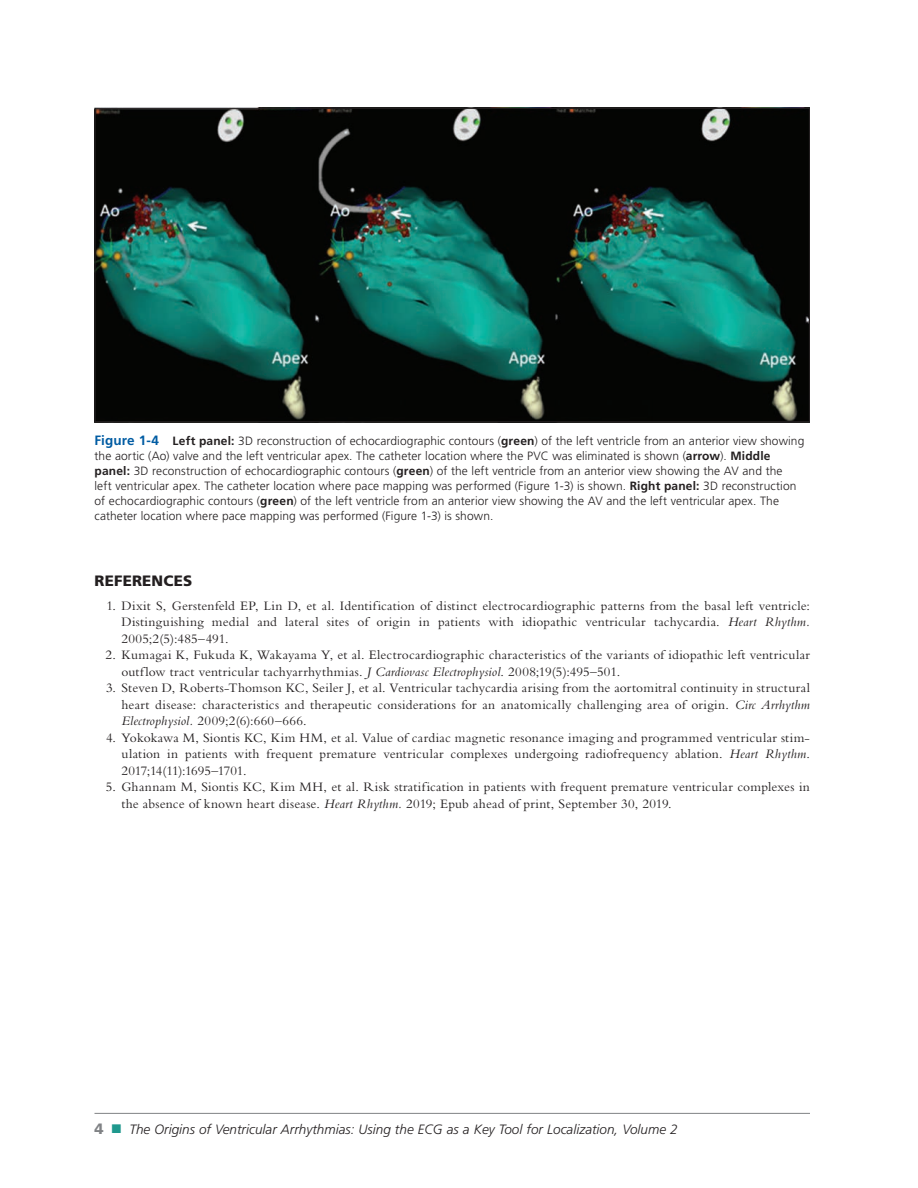
<style>
.page{position:relative;width:918px;height:1188px;background:#fff}
.page>*{position:absolute;margin:0;border:0;box-sizing:border-box;transform-origin:0 0}
.t1{font:900 15px "Frutiger LT Std";letter-spacing:.015em;color:#231f20}
.t2{font:900 15px "Frutiger LT Std";color:#808285}
.t3{font:13.5px/16.5px "Bembo Std";letter-spacing:.015em;color:#231f20;text-align:justify}
.t4{font:italic 300 13.5px "Frutiger LT Std";color:#231f20}
.t5{font:300 12px/15px "Frutiger LT Std";letter-spacing:.005em;color:#231f20}
.s1{font-weight:700;font-size:13.5px;color:#015ca3}
.s2{font-weight:700}
.s3{font-style:italic}
</style>
<div class="page">
<hr style="left:94px;top:1113px;width:716px;height:1px;background:#808285">
<img style="left:96px;top:110px;width:712px;height:310px">
<p class="t5" style="left:94px;top:434px;width:711px"><span class="s1">Figure 1-4</span> <span class="s2">Left panel:</span> 3D reconstruction of echocardiographic contours (<span class="s2">green</span>) of the left ventricle from an anterior view showing the aortic (Ao) valve and the left ventricular apex. The catheter location where the PVC was eliminated is shown (<span class="s2">arrow</span>). <span class="s2">Middle panel:</span> 3D reconstruction of echocardiographic contours (<span class="s2">green</span>) of the left ventricle from an anterior view showing the AV and the<br>left ventricular apex. The catheter location where pace mapping was performed (Figure 1-3) is shown. <span class="s2">Right panel:</span> 3D reconstruction of echocardiographic contours (<span class="s2">green</span>) of the left ventricle from an anterior view showing the AV and the left ventricular apex. The catheter location where pace mapping was performed (Figure 1-3) is shown.</p>
<p class="t1" style="left:94px;top:572px;width:99px">REFERENCES</p>
<p class="t3" style="left:122px;top:597px;width:690px;text-indent:-15px">1. Dixit S, Gerstenfeld EP, Lin D, et al. Identification of distinct electrocardiographic patterns from the basal left ventricle:<br>Distinguishing medial and lateral sites of origin in patients with idiopathic ventricular tachycardia. <span class="s3">Heart Rhythm.<br></span>2005;2(5):485–491.</p>
<p class="t3" style="left:122px;top:646px;width:690px;text-indent:-16px">2. Kumagai K, Fukuda K, Wakayama Y, et al. Electrocardiographic characteristics of the variants of idiopathic left ventricular outflow tract ventricular tachyarrhythmias. <span class="s3">J Cardiovasc Electrophysiol</span>. 2008;19(5):495–501.</p>
<p class="t3" style="left:122px;top:679px;width:690px;text-indent:-15px">3. Steven D, Roberts-Thomson KC, Seiler J, et al. Ventricular tachycardia arising from the aortomitral continuity in structural heart disease: characteristics and therapeutic considerations for an anatomically challenging area of origin. <span class="s3">Circ Arrhythm Electrophysiol.</span> 2009;2(6):660–666.</p>
<p class="t3" style="left:122px;top:729px;width:690px;text-indent:-15px">4. Yokokawa M, Siontis KC, Kim HM, et al. Value of cardiac magnetic resonance imaging and programmed ventricular stim&shy;ulation in patients with frequent premature ventricular complexes undergoing radiofrequency ablation. <span class="s3">Heart Rhythm</span>.<br>2017;14(11):1695–1701.</p>
<p class="t3" style="left:122px;top:778px;width:690px;text-indent:-16px">5. Ghannam M, Siontis KC, Kim MH, et al. Risk stratification in patients with frequent premature ventricular complexes in the absence of known heart disease. <span class="s3">Heart Rhythm.</span> 2019; Epub ahead of print, September 30, 2019.</p>
<p class="t2" style="left:94px;top:1120px;width:11px">4</p>
<p class="t4" style="left:129px;top:1122px;width:550px">The Origins of Ventricular Arrhythmias: Using the ECG as a Key Tool for Localization, Volume 2</p>
</div>
